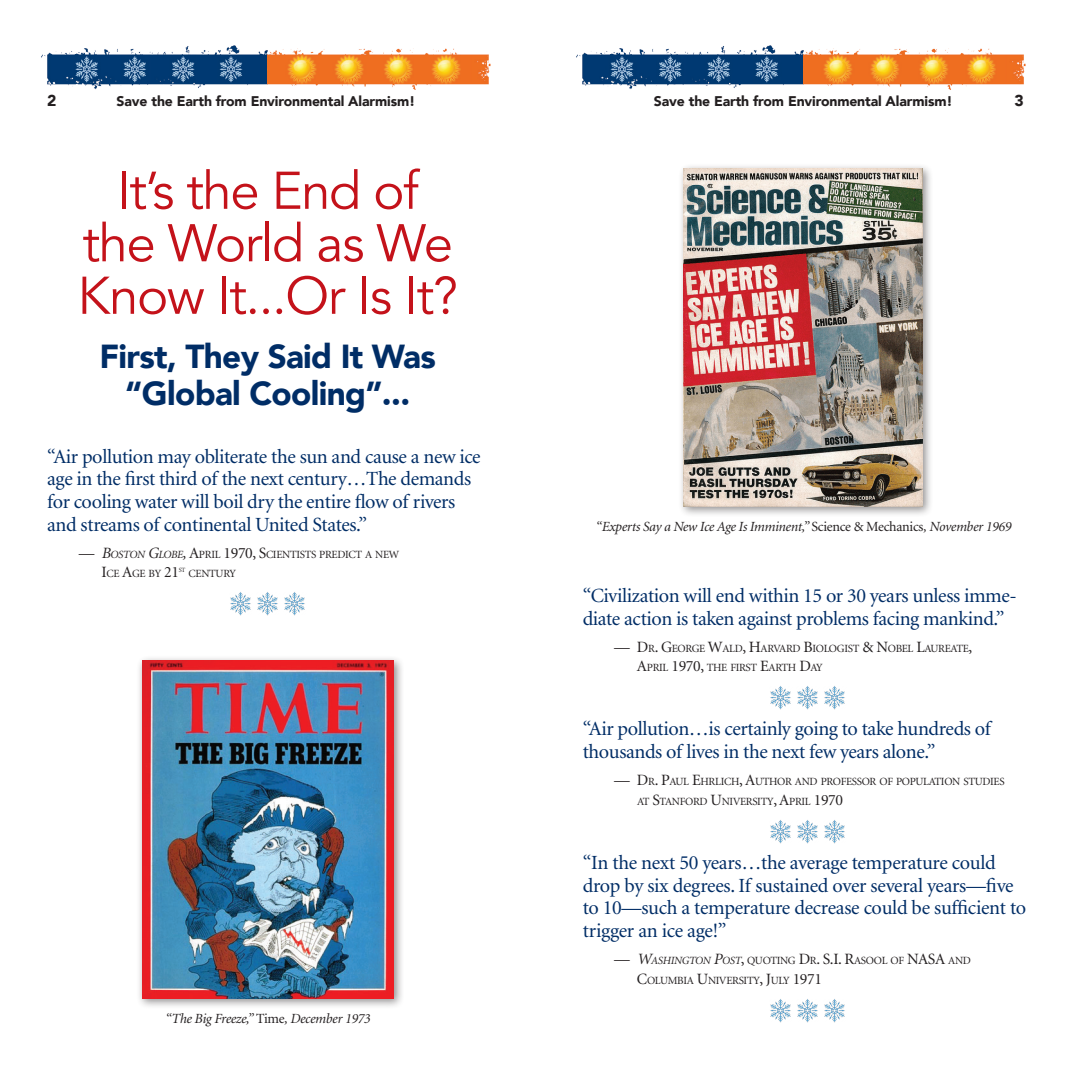
<style>
.page{position:relative;width:1071px;height:1071px;background:#fff}
.page>*{position:absolute;margin:0;border:0;box-sizing:border-box;transform-origin:0 0}
.t1{font:52.5px/52.5px "Avenir";letter-spacing:-.025em;color:#c4121a}
.t2{font:900 33.25px "Avenir";letter-spacing:-.02em;color:#002d66}
.t3{font:20.12px/22.8px "Minion";letter-spacing:-.02em;color:#002d66}
.List_Paragraph{font:15.75px "Minion";color:#231f20}
.t4{font:900 15.75px "Avenir";color:#231f20}
.captions{font:italic 14px "Minion";letter-spacing:-.02em;color:#231f20}
.t5{font:900 14px "Avenir";letter-spacing:-.01em;color:#231f20}
.List_Paragraph-2{font:11.03px "Minion";letter-spacing:-.03em;color:#231f20}
.List_Paragraph-3{font:6.48px "Minion";color:#231f20}
.s1{font-size:15.75px}
.s2{font-style:italic;font-size:15.75px}
.s3{font-style:italic}
.s4{font-style:normal}
</style>
<div class="page">
<img style="left:41px;top:45px;width:450px;height:45px">
<img style="left:576px;top:45px;width:450px;height:45px">
<img style="left:230px;top:592px;width:21px;height:24px">
<img style="left:257px;top:592px;width:21px;height:24px">
<img style="left:284px;top:592px;width:21px;height:24px">
<img style="left:770px;top:686px;width:21px;height:24px">
<img style="left:797px;top:686px;width:21px;height:24px">
<img style="left:824px;top:686px;width:21px;height:24px">
<img style="left:770px;top:820px;width:21px;height:23px">
<img style="left:797px;top:820px;width:21px;height:23px">
<img style="left:824px;top:820px;width:21px;height:23px">
<img style="left:770px;top:999px;width:21px;height:23px">
<img style="left:797px;top:999px;width:21px;height:23px">
<img style="left:824px;top:999px;width:21px;height:23px">
<div style="left:137px;top:655px;width:267px;height:354px;background:#231f20;opacity:.5"></div>
<img style="left:142px;top:660px;width:251px;height:338px">
<div style="left:678px;top:163px;width:256px;height:355px;background:#231f20;opacity:.5"></div>
<img style="left:684px;top:169px;width:239px;height:338px">
<p class="t4" style="left:47px;top:87px;width:11px">2</p>
<p class="t5" style="left:117px;top:89px;width:300px">Save the Earth from Environmental Alarmism!</p>
<p class="t5" style="left:654px;top:89px;width:300px">Save the Earth from Environmental Alarmism!</p>
<p class="t4" style="left:1014px;top:87px;width:11px">3</p>
<p class="t1" style="left:117px;top:165px;width:303px">It’s the End of</p>
<p class="t1" style="left:77px;top:218px;width:382px">the World as We<br>Know It...Or Is It?</p>
<p class="t2" style="left:100px;top:328px;width:338px">First, They Said It Was</p>
<p class="t2" style="left:125px;top:365px;width:286px">“Global Cooling”...</p>
<p class="t3" style="left:47px;top:445px;width:435px">“Air pollution may obliterate the sun and cause a new ice age in the first third of the next century…The demands for cooling water will boil dry the entire flow of rivers and streams of continental United States.”</p>
<p class="List_Paragraph-2" style="left:79px;top:549px;width:322px"><span class="s1">—</span> <span class="s2">B</span><span class="s3">OSTON</span> <span class="s2">G</span><span class="s3">LOBE</span><span class="s2">,</span> <span class="s1">A</span>PRIL <span class="s1">1970, S</span>CIENTISTS PREDICT A NEW</p>
<p class="List_Paragraph" style="left:47px;top:564px;width:21px">I</p>
<p class="List_Paragraph-2" style="left:106px;top:568px;width:74px">CE <span class="s1">A</span>GE BY <span class="s1">21</span></p>
<p class="List_Paragraph-3" style="left:179px;top:567px;width:8px">ST</p>
<p class="List_Paragraph-2" style="left:189px;top:568px;width:49px">CENTURY</p>
<p class="captions" style="left:165px;top:1011px;width:206px">“The Big Freeze,” <span class="s4">Time</span>, December 1973</p>
<p class="captions" style="left:596px;top:520px;width:417px">“Experts Say a New Ice Age Is Imminent,” <span class="s4">Science &amp; Mechanics</span>, November 1969</p>
<p class="t3" style="left:583px;top:585px;width:436px">“Civilization will end within 15 or 30 years unless imme&shy;diate action is taken against problems facing mankind.”</p>
<p class="List_Paragraph-2" style="left:614px;top:643px;width:360px"><span class="s1">— D</span> R<span class="s1">. G</span>EORGE <span class="s1">W</span>ALD<span class="s1">, H</span>ARVARD <span class="s1">B</span>IOLOGIST <span class="s1">&amp; N</span>OBEL <span class="s1">L</span>AUREATE<span class="s1">,</span></p>
<p class="List_Paragraph-2" style="left:637px;top:662px;width:187px"><span class="s1">A</span>PRIL <span class="s1">1970,</span> THE FIRST <span class="s1">E</span>ARTH <span class="s1">D</span>AY</p>
<p class="t3" style="left:583px;top:718px;width:410px">“Air pollution…is certainly going to take hundreds of thousands of lives in the next few years alone.”</p>
<p class="List_Paragraph-2" style="left:614px;top:776px;width:391px"><span class="s1">— D</span> R<span class="s1">. P</span>AUL <span class="s1">E</span>HRLICH<span class="s1">, A</span>UTHOR AND PROFESSOR OF POPULATION STUDIES</p>
<p class="List_Paragraph-2" style="left:637px;top:796px;width:208px">AT <span class="s1">S</span>TANFORD <span class="s1">U</span>NIVERSITY<span class="s1">, A</span>PRIL <span class="s1">1970</span></p>
<p class="t3" style="left:583px;top:852px;width:445px">“In the next 50 years…the average temperature could drop by six degrees. If sustained over several years—five to 10—such a temperature decrease could be sufficient to trigger an ice age!”</p>
<p class="List_Paragraph-2" style="left:614px;top:955px;width:358px"><span class="s1">—</span> <span class="s2">W</span><span class="s3">ASHINGTON</span> <span class="s2">P</span><span class="s3">OST</span><span class="s1">,</span> QUOTING <span class="s1">D</span>R<span class="s1">. S.I. R</span>ASOOL OF <span class="s1">NASA</span> AND</p>
<p class="List_Paragraph" style="left:583px;top:971px;width:23px">C</p>
<p class="List_Paragraph-2" style="left:647px;top:975px;width:176px">OLUMBIA <span class="s1">U</span>NIVERSITY<span class="s1">, J</span>ULY <span class="s1">1971</span></p>
</div>
